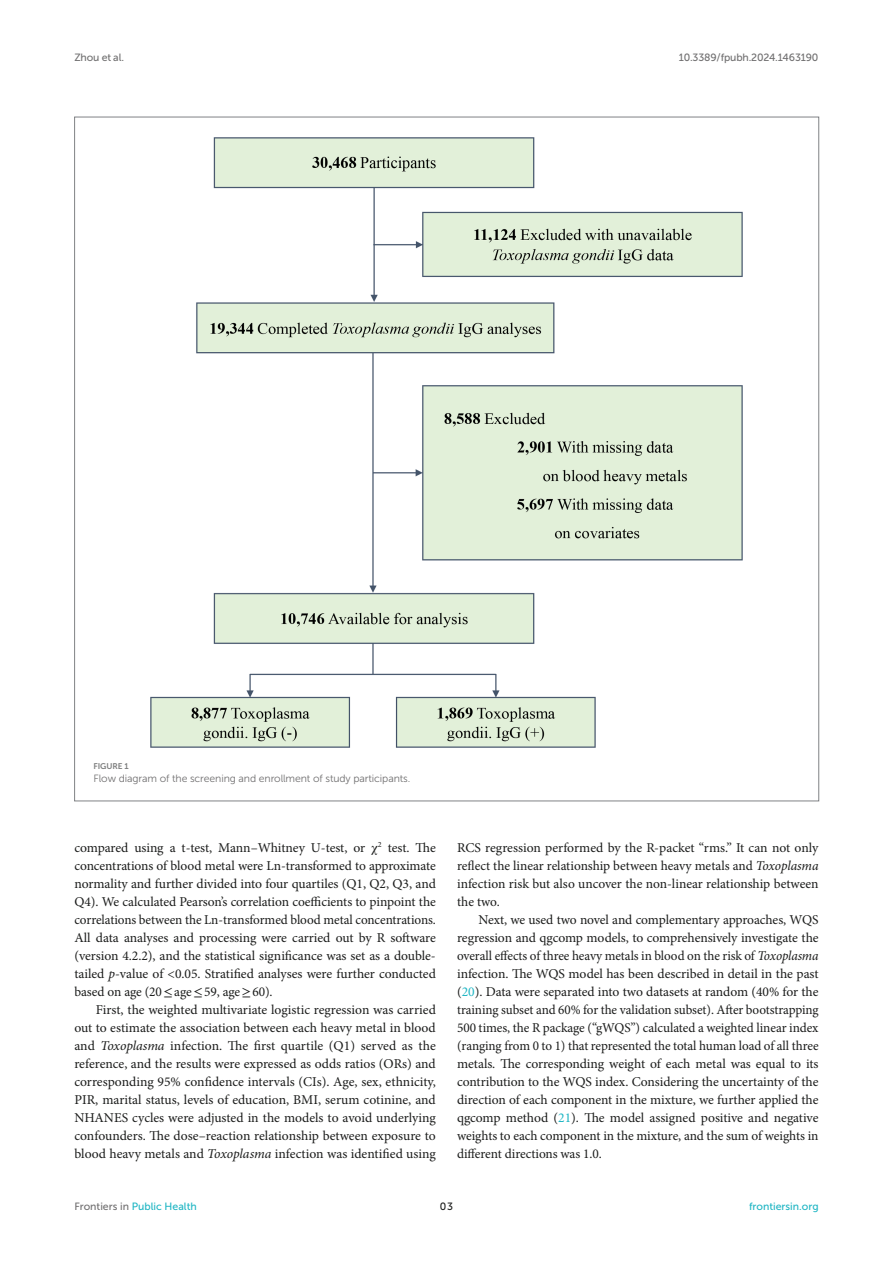
<style>
.page{position:relative;width:893px;height:1263px;background:#fff}
.page>*{position:absolute;margin:0;border:0;box-sizing:border-box;transform-origin:0 0}
.TEXT{font:13.5px/18px "Minion Pro";letter-spacing:-.005em;color:#1b1c1b;text-align:justify}
.FIG_LEG{font:10.5px "Museo Sans 300";letter-spacing:-.01em;color:#706f70}
.t1{font:10.5px "Museo Sans 500";color:#1db5c3}
.t2{font:10.5px "Museo Sans 500";letter-spacing:-.015em;color:#706f70}
.t3{font:10.5px "Museo Sans 500";color:#1b1c1b}
.FIG_HD{font:8.25px "Museo Sans 700";letter-spacing:-.01em;color:#7e7f7f}
.s1{font-family:"STIX General"}
.s2{font-style:italic}
.s3{color:#1db5c3}
.s4{color:#706f70}
</style>
<div class="page">
<img style="left:150px;top:137px;width:593px;height:611px">
<p class="t2" style="left:74px;top:51px;width:51px">Zhou et al.</p>
<p class="t2" style="left:679px;top:51px;width:141px">10.3389/fpubh.2024.1463190</p>
<p class="FIG_HD" style="left:94px;top:761px;width:37px">FIGURE 1</p>
<p class="FIG_LEG" style="left:94px;top:773px;width:318px">Flow diagram of the screening and enrollment of study participants.</p>
<p class="TEXT" style="left:74px;top:839px;width:363px">compared using a t-test, Mann–Whitney U-test, or <span class="s1">χ</span><sup>2</sup> test. The concentrations of blood metal were Ln-transformed to approximate normality and further divided into four quartiles (Q1, Q2, Q3, and Q4). We calculated Pearson’s correlation coefficients to pinpoint the correlations between the Ln-transformed blood metal concentrations.<br>All data analyses and processing were carried out by R software (version 4.2.2), and the statistical significance was set as a double&shy;tailed <span class="s2">p</span>-value of &lt;0.05. Stratified analyses were further conducted based on age (20<span class="s1">≤</span>age<span class="s1">≤</span>59, age<span class="s1">≥</span>60).</p>
<p class="TEXT" style="left:74px;top:1001px;width:363px;text-indent:21px">First, the weighted multivariate logistic regression was carried out to estimate the association between each heavy metal in blood and <span class="s2">Toxoplasma</span> infection. The first quartile (Q1) served as the reference, and the results were expressed as odds ratios (ORs) and corresponding 95% confidence intervals (CIs). Age, sex, ethnicity, PIR, marital status, levels of education, BMI, serum cotinine, and NHANES cycles were adjusted in the models to avoid underlying confounders. The dose–reaction relationship between exposure to blood heavy metals and <span class="s2">Toxoplasma</span> infection was identified using</p>
<p class="TEXT" style="left:457px;top:839px;width:363px">RCS regression performed by the R-packet “rms.” It can not only reflect the linear relationship between heavy metals and <span class="s2">Toxoplasma </span>infection risk but also uncover the non-linear relationship between the two.</p>
<p class="TEXT" style="left:457px;top:911px;width:363px;text-indent:21px">Next, we used two novel and complementary approaches, WQS regression and qgcomp models, to comprehensively investigate the overall effects of three heavy metals in blood on the risk of <span class="s2">Toxoplasma </span>infection. The WQS model has been described in detail in the past (<span class="s3">20</span>). Data were separated into two datasets at random (40% for the training subset and 60% for the validation subset). After bootstrapping 500 times, the R package (“gWQS”) calculated a weighted linear index (ranging from 0 to 1) that represented the total human load of all three metals. The corresponding weight of each metal was equal to its contribution to the WQS index. Considering the uncertainty of the direction of each component in the mixture, we further applied the qgcomp method (<span class="s3">21</span>). The model assigned positive and negative weights to each component in the mixture, and the sum of weights in different directions was 1.0.</p>
<p class="t1" style="left:74px;top:1200px;width:124px"><span class="s4">Frontiers in</span> Public Health</p>
<p class="t3" style="left:440px;top:1200px;width:15px">03</p>
<p class="t1" style="left:749px;top:1200px;width:71px">frontiersin.org</p>
</div>
